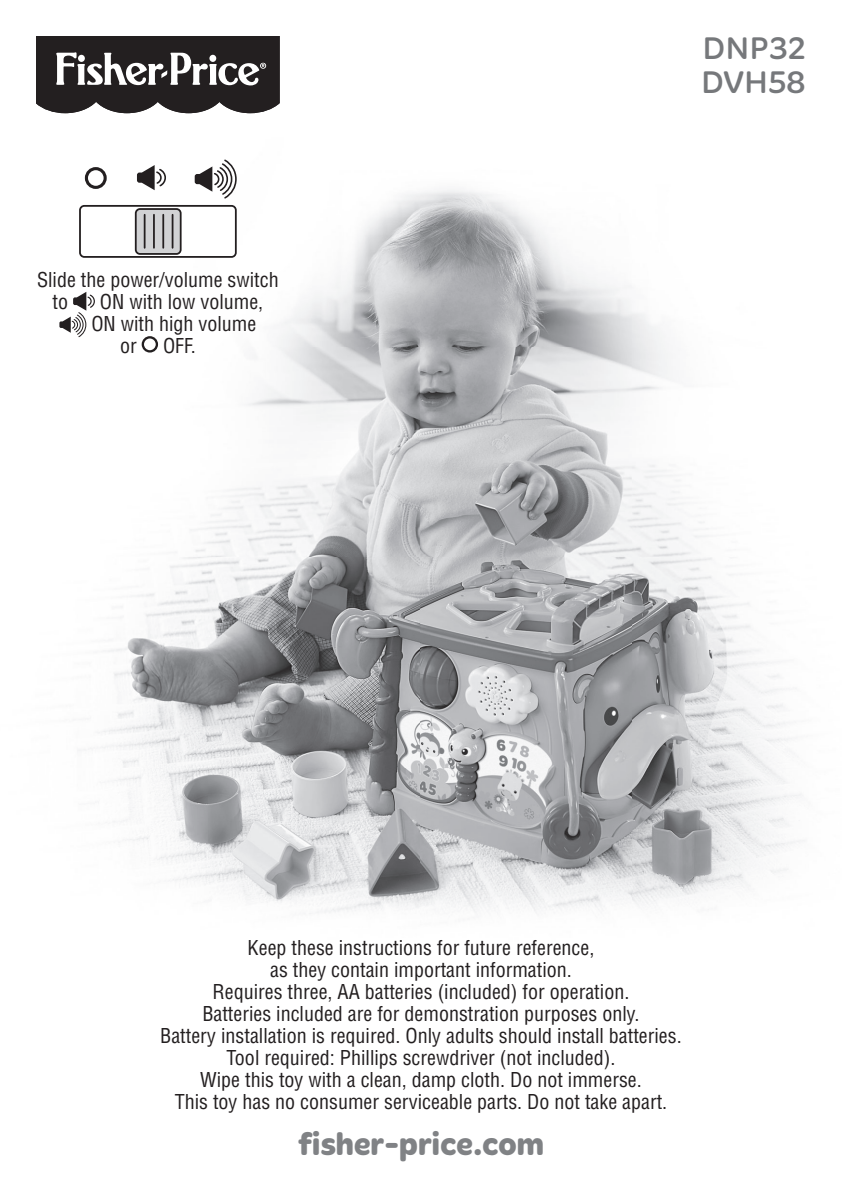
<style>
.page{position:relative;width:842px;height:1191px;background:#fff}
.page>*{position:absolute;margin:0;border:0;box-sizing:border-box;transform-origin:0 0}
.t1{font:700 32px "Merge Pro";color:#808285}
.t2{font:32px/34.8px "Merge Pro";color:#76787b}
.t3{font:condensed 20px/22px "Helvetica LT Std";color:#231f20;text-align:center}
</style>
<div class="page">
<img style="left:78px;top:167px;width:727px;height:747px">
<svg style="left:36px;top:36px;width:244px;height:77px;background:#484546"></svg>
<svg style="left:195px;top:159px;width:42px;height:41px"></svg>
<svg style="left:137px;top:165px;width:30px;height:25px"></svg>
<div style="left:85px;top:167px;width:22px;height:22px;border:3px solid #231f20;border-radius:50%"></div>
<div style="left:80px;top:206px;width:156px;height:51px;background:#fff;border-radius:4px"></div>
<div style="left:79px;top:205px;width:158px;height:53px;border:2px solid #231f20;border-radius:4px"></div>
<div style="left:136px;top:209px;width:45px;height:45px;background:#d1d2d4;border-radius:4px"></div>
<div style="left:135px;top:208px;width:47px;height:47px;border:2px solid #231f20;border-radius:4px"></div>
<hr style="left:144px;top:215px;width:1px;height:33px;background:#231f20">
<hr style="left:153px;top:215px;width:2px;height:33px;background:#231f20">
<hr style="left:162px;top:215px;width:2px;height:33px;background:#231f20">
<hr style="left:172px;top:215px;width:1px;height:33px;background:#231f20">
<svg style="left:59px;top:292px;width:36px;height:46px"></svg>
<div style="left:142px;top:336px;width:16px;height:17px;border:2px solid #231f20;border-radius:50%"></div>
<p class="t3" style="left:53px;top:270px;width:228px;text-align:left;text-indent:-15px">Slide the power/volume switch to</p>
<p class="t3" style="left:100px;top:292px;width:165px">ON with low volume,</p>
<p class="t3" style="left:91px;top:314px;width:166px">ON with high volume</p>
<p class="t3" style="left:120px;top:336px;width:18px">or</p>
<p class="t3" style="left:163px;top:336px;width:34px">OFF.</p>
<h1 class="t2" style="left:701px;top:33px;width:106px">DNP32<br>DVH58</h1>
<p class="t3" style="left:160px;top:939px;width:523px">Keep these instructions for future reference,<br>as they contain important information.<br>Requires three, AA batteries (included) for operation.<br>Batteries included are for demonstration purposes only.<br>Battery installation is required. Only adults should install batteries.<br>Tool required: Phillips screwdriver (not included).<br>Wipe this toy with a clean, damp cloth. Do not immerse.<br>This toy has no consumer serviceable parts. Do not take apart.</p>
<h1 class="t1" style="left:298px;top:1132px;width:247px">fisher-price.com</h1>
</div>
